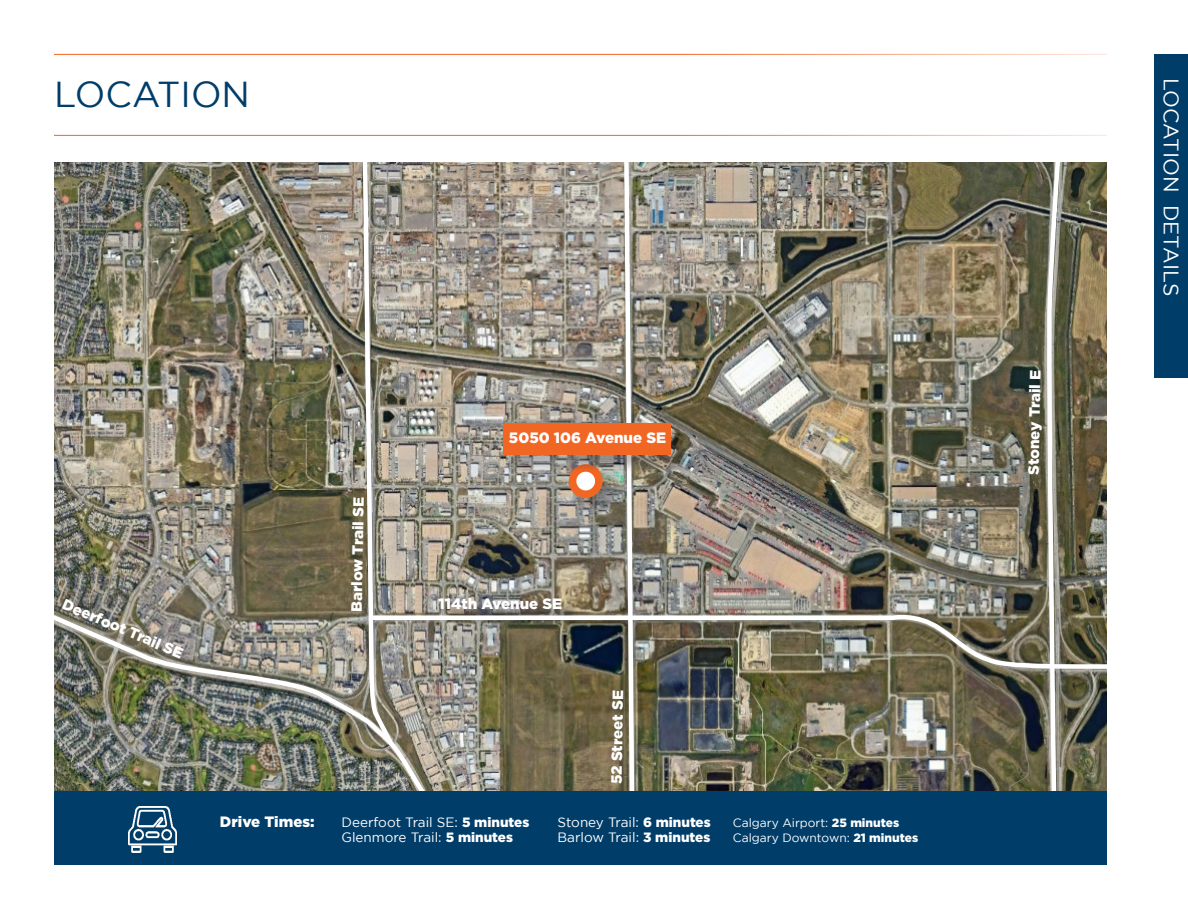
<style>
.page{position:relative;width:1188px;height:918px;background:#fff}
.page>*{position:absolute;margin:0;border:0;box-sizing:border-box;transform-origin:0 0}
.t1{font:36px "Gotham";color:#003d69}
.t2{font:21px "Gotham";color:#fff}
.t3{font:900 15px "Gotham";color:#fff}
.t4{font:13.5px "Gotham";color:#fff}
.t5{font:12px "Gotham";color:#fff}
.s1{font-weight:900}
</style>
<div class="page">
<img style="left:54px;top:163px;width:1053px;height:629px">
<hr style="left:54px;top:135px;width:1053px;height:1px;background:#f26624">
<hr style="left:54px;top:54px;width:1053px;height:1px;background:#f26624">
<div style="left:572px;top:467px;width:49px;height:49px;background:#231f20;opacity:.3"></div>
<div style="left:573px;top:468px;width:26px;height:26px;background:#fff;border-radius:50%"></div>
<div style="left:569px;top:464px;width:34px;height:34px;border:8px solid #f26624;border-radius:50%"></div>
<div style="left:1154px;top:54px;width:34px;height:324px;background:#003d69"></div>
<div style="left:441px;top:600px;width:139px;height:27px;background:#231f20;opacity:.75"></div>
<svg style="left:360px;top:162px;width:36px;height:444px;background:#9d998d"></svg>
<svg style="left:622px;top:162px;width:15px;height:630px"></svg>
<div style="left:506px;top:425px;width:183px;height:48px;background:#231f20;opacity:.3"></div>
<div style="left:504px;top:423px;width:167px;height:32px;background:#f26624"></div>
<svg style="left:1043px;top:162px;width:20px;height:630px"></svg>
<img style="left:54px;top:606px;width:374px;height:186px">
<img style="left:366px;top:613px;width:741px;height:61px">
<div style="left:54px;top:792px;width:1053px;height:73px;background:#003d69"></div>
<img style="left:129px;top:807px;width:48px;height:46px">
<p class="t1" style="left:54px;top:75px;width:198px">LOCATION</p>
<p class="t2" style="left:1183px;top:78px;width:220px;rotate:90deg">LOCATION DETAILS</p>
<p class="t3" style="left:67px;top:595px;width:131px;rotate:23deg">Deerfoot Trail SE</p>
<p class="t3" style="left:348px;top:611px;width:116px;rotate:-89deg">Barlow Trail SE</p>
<p class="t3" style="left:509px;top:429px;width:159px">5050 106 Avenue SE</p>
<p class="t3" style="left:438px;top:595px;width:125px">114th Avenue SE</p>
<p class="t3" style="left:608px;top:784px;width:95px;rotate:-89deg">52 Street SE</p>
<p class="t3" style="left:220px;top:813px;width:96px">Drive Times:</p>
<p class="t4" style="left:341px;top:815px;width:189px">Deerfoot Trail SE: <span class="s1">5 minutes</span></p>
<p class="t4" style="left:557px;top:815px;width:155px">Stoney Trail: <span class="s1">6 minutes</span></p>
<p class="t5" style="left:733px;top:816px;width:168px">Calgary Airport: <span class="s1">25 minutes</span></p>
<p class="t4" style="left:341px;top:829px;width:173px">Glenmore Trail: <span class="s1">5 minutes</span></p>
<p class="t4" style="left:557px;top:829px;width:154px">Barlow Trail: <span class="s1">3 minutes</span></p>
<p class="t5" style="left:733px;top:831px;width:187px">Calgary Downtown: <span class="s1">21 minutes</span></p>
<p class="t3" style="left:1025px;top:475px;width:107px;rotate:-89deg">Stoney Trail E</p>
</div>
